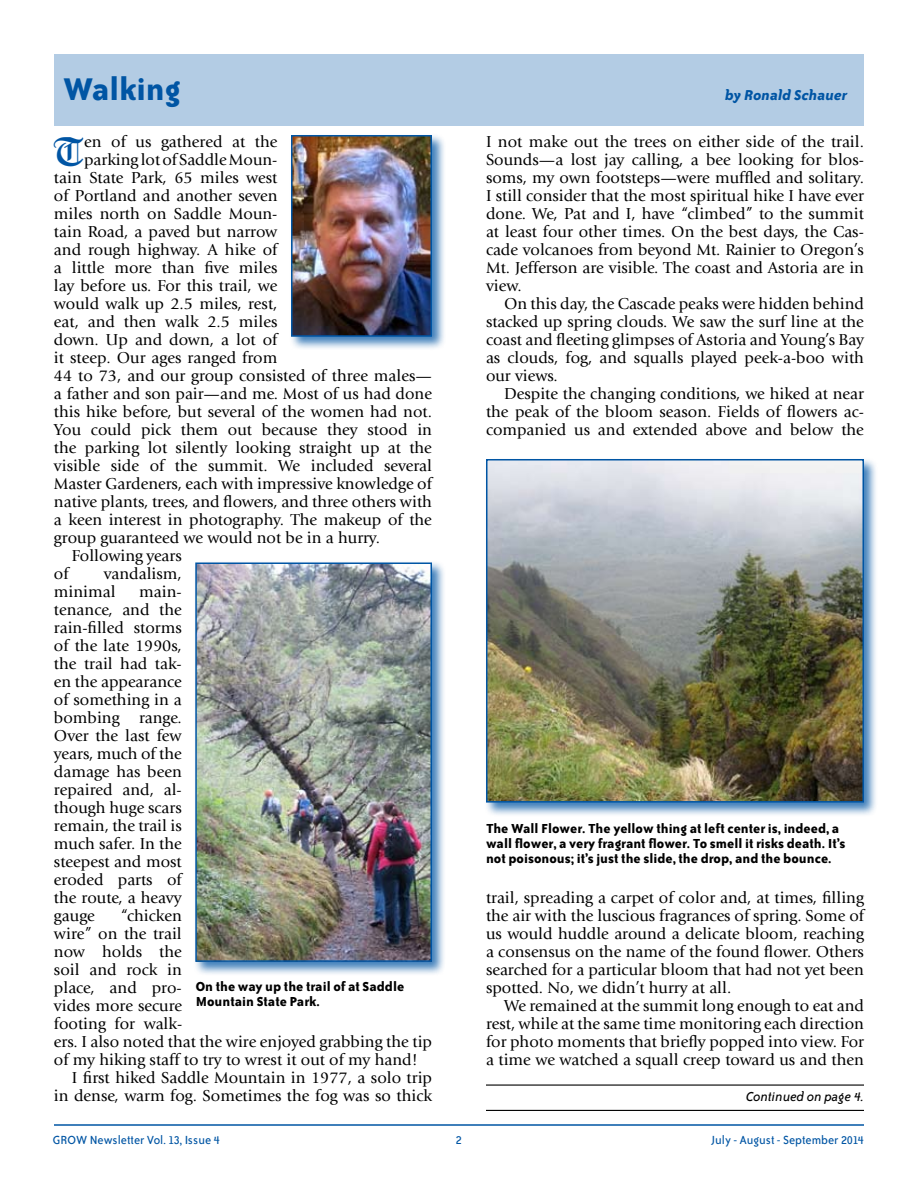
<style>
.page{position:relative;width:918px;height:1188px;background:#fff}
.page>*{position:absolute;margin:0;border:0;box-sizing:border-box;transform-origin:0 0}
.t1{font:43.5px "Linotext";color:#0055a4}
.t2{font:700 36px "Bailey Sans ITC";color:#0055a4}
.t3{font:16.5px/18px "Giovanni";color:#000;text-align:justify}
.t4{font:italic 700 16.5px "Bailey Sans ITC";color:#0055a4}
.t5{font:700 15px/15px "Bailey Sans ITC";color:#000}
.t6{font:italic 15px "Bailey Sans ITC";color:#000}
.t7{font:13.5px "Bailey Sans ITC";color:#0055a4}
</style>
<div class="page">
<hr style="left:54px;top:1124px;width:810px;height:2px;background:#0055a4">
<div style="left:54px;top:54px;width:810px;height:72px;background:#b3cce4"></div>
<div style="left:289px;top:133px;width:164px;height:224px;background:#0055a4;opacity:.75"></div>
<img style="left:294px;top:138px;width:135px;height:196px">
<div style="left:291px;top:135px;width:141px;height:202px;border:2px solid #0055a4"></div>
<div style="left:193px;top:560px;width:259px;height:422px;background:#0055a4;opacity:.75"></div>
<img style="left:198px;top:565px;width:231px;height:394px">
<div style="left:195px;top:562px;width:237px;height:400px;border:2px solid #0055a4"></div>
<div style="left:484px;top:457px;width:400px;height:366px;background:#0055a4;opacity:.75"></div>
<img style="left:489px;top:462px;width:372px;height:338px">
<div style="left:486px;top:459px;width:378px;height:344px;border:2px solid #0055a4"></div>
<hr style="left:486px;top:1084px;width:378px;height:2px;background:#000">
<hr style="left:486px;top:1110px;width:378px;height:1px;background:#000">
<h2 class="t2" style="left:63px;top:70px;width:119px">Walking</h2>
<h1 class="t1" style="left:53px;top:125px;width:32px">T</h1>
<p class="t3" style="left:84px;top:133px;width:195px">en of us gathered at the</p>
<p class="t3" style="left:84px;top:151px;width:195px">parking lot of Saddle Moun-</p>
<p class="t3" style="left:54px;top:169px;width:225px">tain State Park, 65 miles west</p>
<p class="t3" style="left:54px;top:187px;width:225px">of Portland and another seven</p>
<p class="t3" style="left:54px;top:205px;width:225px">miles north on Saddle Moun-</p>
<p class="t3" style="left:54px;top:223px;width:225px">tain Road, a paved but narrow</p>
<p class="t3" style="left:54px;top:241px;width:225px">and rough highway. A hike of</p>
<p class="t3" style="left:54px;top:259px;width:225px">a little more than five miles</p>
<p class="t3" style="left:54px;top:277px;width:225px">lay before us. For this trail, we</p>
<p class="t3" style="left:54px;top:295px;width:225px">would walk up 2.5 miles, rest,</p>
<p class="t3" style="left:54px;top:313px;width:225px">eat, and then walk 2.5 miles</p>
<p class="t3" style="left:54px;top:331px;width:225px">down. Up and down, a lot of</p>
<p class="t3" style="left:54px;top:349px;width:225px">it steep. Our ages ranged from</p>
<p class="t3" style="left:54px;top:367px;width:379px">44 to 73, and our group consisted of three males—</p>
<p class="t3" style="left:54px;top:385px;width:380px">a father and son pair—and me. Most of us had done</p>
<p class="t3" style="left:54px;top:403px;width:380px">this hike before, but several of the women had not.</p>
<p class="t3" style="left:54px;top:421px;width:380px">You could pick them out because they stood in</p>
<p class="t3" style="left:54px;top:439px;width:379px">the parking lot silently looking straight up at the</p>
<p class="t3" style="left:54px;top:457px;width:380px">visible side of the summit. We included several</p>
<p class="t3" style="left:54px;top:475px;width:379px">Master Gardeners, each with impressive knowledge of</p>
<p class="t3" style="left:54px;top:493px;width:380px">native plants, trees, and flowers, and three others with</p>
<p class="t3" style="left:54px;top:511px;width:379px">a keen interest in photography. The makeup of the</p>
<p class="t3" style="left:54px;top:529px;width:328px">group guaranteed we would not be in a hurry.</p>
<p class="t3" style="left:72px;top:547px;width:111px">Following years</p>
<p class="t3" style="left:54px;top:565px;width:16px">of</p>
<p class="t3" style="left:54px;top:565px;width:129px;text-indent:50px">vandalism, minimal</p>
<p class="t3" style="left:54px;top:583px;width:129px;text-indent:85px">main&shy;tenance, and the rain-filled storms of the late 1990s, the trail had tak&shy;en the appearance of something in a bombing range.<br>Over the last few years, much of the damage has been repaired and, al&shy;though huge scars remain, the trail is much safer. In the steepest and most eroded parts of the route, a heavy gauge</p>
<p class="t3" style="left:120px;top:907px;width:63px">“chicken</p>
<p class="t3" style="left:54px;top:925px;width:129px">wire” on the trail</p>
<p class="t3" style="left:54px;top:943px;width:129px">now holds the</p>
<p class="t3" style="left:54px;top:961px;width:129px">soil and rock in</p>
<p class="t3" style="left:54px;top:979px;width:129px">place, and pro-</p>
<p class="t3" style="left:54px;top:997px;width:130px">vides more secure</p>
<p class="t3" style="left:54px;top:1015px;width:130px">footing for walk-</p>
<p class="t3" style="left:54px;top:1033px;width:380px">ers. I also noted that the wire enjoyed grabbing the tip</p>
<p class="t3" style="left:54px;top:1051px;width:365px">of my hiking staff to try to wrest it out of my hand!</p>
<p class="t3" style="left:72px;top:1069px;width:362px">I first hiked Saddle Mountain in 1977, a solo trip</p>
<p class="t3" style="left:54px;top:1087px;width:379px">in dense, warm fog. Sometimes the fog was so thick</p>
<p class="t5" style="left:196px;top:979px;width:210px">On the way up the trail of at Saddle<br>Mountain State Park.</p>
<p class="t4" style="left:725px;top:87px;width:124px">by Ronald Schauer</p>
<p class="t3" style="left:486px;top:133px;width:380px">I not make out the trees on either side of the trail.<br>Sounds—a lost jay calling, a bee looking for blos&shy;soms, my own footsteps—were muffled and solitary.<br>I still consider that the most spiritual hike I have ever done. We, Pat and I, have “climbed” to the summit at least four other times. On the best days, the Cas&shy;cade volcanoes from beyond Mt. Rainier to Oregon’s Mt. Jefferson are visible. The coast and Astoria are in view.</p>
<p class="t3" style="left:486px;top:295px;width:380px;text-indent:18px">On this day, the Cascade peaks were hidden behind stacked up spring clouds. We saw the surf line at the coast and fleeting glimpses of Astoria and Young’s Bay as clouds, fog, and squalls played peek-a-boo with our views.</p>
<p class="t3" style="left:486px;top:385px;width:380px;text-indent:18px">Despite the changing conditions, we hiked at near the peak of the bloom season. Fields of flowers ac&shy;companied us and extended above and below the</p>
<p class="t5" style="left:486px;top:821px;width:361px">The Wall Flower. The yellow thing at left center is, indeed, a wall flower, a very fragrant flower. To smell it risks death. It’s not poisonous; it’s just the slide, the drop, and the bounce.</p>
<p class="t3" style="left:486px;top:889px;width:380px">trail, spreading a carpet of color and, at times, filling the air with the luscious fragrances of spring. Some of us would huddle around a delicate bloom, reaching a consensus on the name of the found flower. Others searched for a particular bloom that had not yet been spotted. No, we didn’t hurry at all.</p>
<p class="t3" style="left:486px;top:997px;width:380px;text-indent:18px">We remained at the summit long enough to eat and rest, while at the same time monitoring each direction for photo moments that briefly popped into view. For a time we watched a squall creep toward us and then</p>
<p class="t6" style="left:746px;top:1088px;width:119px">Continued on page 4.</p>
<p class="t7" style="left:53px;top:1133px;width:169px">GROW Newsletter Vol. 13, Issue 4</p>
<p class="t7" style="left:456px;top:1133px;width:8px">2</p>
<p class="t7" style="left:712px;top:1133px;width:154px">July - August - September 2014</p>
</div>
